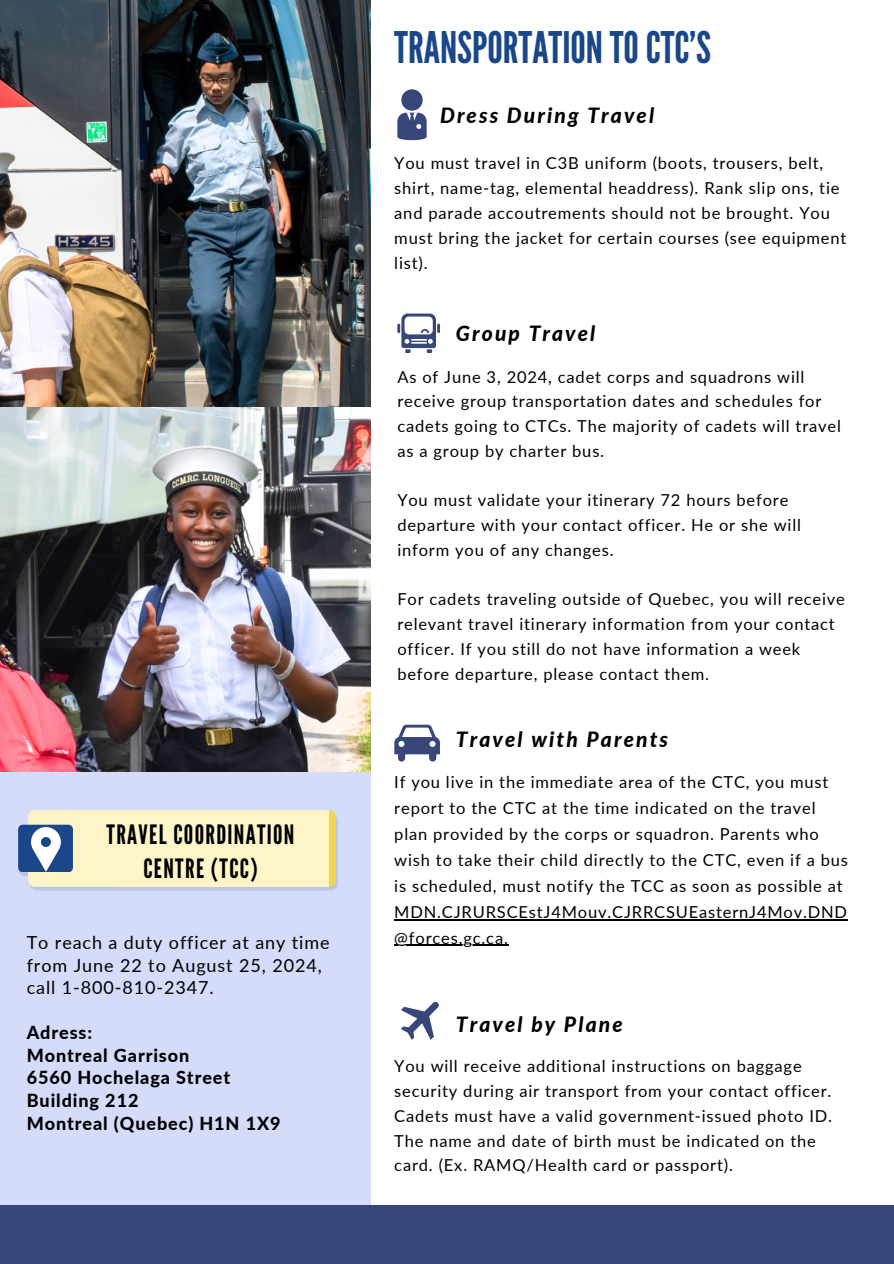
<style>
.page{position:relative;width:894px;height:1264px;background:#fff}
.page>*{position:absolute;margin:0;border:0;box-sizing:border-box;transform-origin:0 0}
.t1{font:43.5px "League Gothic";color:#1a4789}
.t2{font:26.55px/33.8px "League Gothic";letter-spacing:.05em;color:#000;text-align:center}
.t3{font:italic 800 21px "Lato";letter-spacing:.1em;color:#000}
.t4{font:800 18px/22.5px "Lato";letter-spacing:.05em;color:#000}
.t5{font:18px/22.5px "Lato";letter-spacing:.05em;color:#000}
.t6{font:16.5px/24.8px "Lato";letter-spacing:.05em;color:#000}
</style>
<div class="page">
<img style="left:0;top:0;width:370px;height:771px">
<div style="left:0;top:771px;width:370px;height:492px;background:#d4dcfa"></div>
<svg style="left:30px;top:814px;width:308px;height:76px"></svg>
<svg style="left:329px;top:810px;width:7px;height:76px"></svg>
<div style="left:28px;top:810px;width:264px;height:76px;background:#fdf5c8;border-radius:7px"></div>
<div style="left:118px;top:810px;width:211px;height:76px;background:#fdf5c8"></div>
<div style="left:18px;top:824px;width:55px;height:48px;background:#1a4789;border-radius:4px"></div>
<svg style="left:397px;top:89px;width:29px;height:52px"></svg>
<svg style="left:397px;top:313px;width:43px;height:40px"></svg>
<svg style="left:401px;top:1001px;width:38px;height:39px"></svg>
<svg style="left:394px;top:724px;width:46px;height:37px"></svg>
<svg style="left:31px;top:827px;width:30px;height:44px"></svg>
<hr style="left:394px;top:919px;width:453px;height:1px;background:#000">
<hr style="left:394px;top:944px;width:114px;height:2px;background:#000">
<div style="left:0;top:1205px;width:893px;height:58px;background:#384679"></div>
<h2 class="t2" style="left:107px;top:818px;width:189px">TRAVEL COORDINATION<br>CENTRE (TCC)</h2>
<p class="t5" style="left:27px;top:931px;width:304px">To reach a duty officer at any time from June 22 to August 25, 2024, call 1-800-810-2347.</p>
<p class="t4" style="left:27px;top:1021px;width:255px">Adress:<br>Montreal Garrison<br>6560 Hochelaga Street<br>Building 212<br>Montreal (Quebec) H1N 1X9</p>
<h1 class="t1" style="left:394px;top:22px;width:318px">TRANSPORTATIONTOCTC’S</h1>
<p class="t3" style="left:440px;top:102px;width:215px">Dress During Travel</p>
<p class="t6" style="left:394px;top:151px;width:453px">You must travel in C3B uniform (boots, trousers, belt, shirt, name-tag, elemental headdress). Rank slip ons, tie and parade accoutrements should not be brought. You must bring the jacket for certain courses (see equipment list).</p>
<p class="t3" style="left:456px;top:321px;width:141px">Group Travel</p>
<p class="t6" style="left:397px;top:364px;width:445px">As of June 3, 2024, cadet corps and squadrons will receive group transportation dates and schedules for cadets going to CTCs. The majority of cadets will travel as a group by charter bus.</p>
<p class="t6" style="left:397px;top:487px;width:405px">You must validate your itinerary 72 hours before departure with your contact officer. He or she will inform you of any changes.</p>
<p class="t6" style="left:397px;top:586px;width:449px">For cadets traveling outside of Quebec, you will receive relevant travel itinerary information from your contact officer. If you still do not have information a week before departure, please contact them.</p>
<p class="t3" style="left:456px;top:726px;width:214px">Travel with Parents</p>
<p class="t6" style="left:394px;top:769px;width:455px;line-height:25.8px">If you live in the immediate area of the CTC, you must report to the CTC at the time indicated on the travel plan provided by the corps or squadron. Parents who wish to take their child directly to the CTC, even if a bus is scheduled, must notify the TCC as soon as possible at MDN.CJRURSCEstJ4Mouv.CJRRCSUEasternJ4Mov.DND @forces.gc.ca.</p>
<p class="t3" style="left:456px;top:1011px;width:168px">Travel by Plane</p>
<p class="t6" style="left:394px;top:1053px;width:439px">You will receive additional instructions on baggage security during air transport from your contact officer.<br>Cadets must have a valid government-issued photo ID.<br>The name and date of birth must be indicated on the card. (Ex. RAMQ/Health card or passport).</p>
</div>
